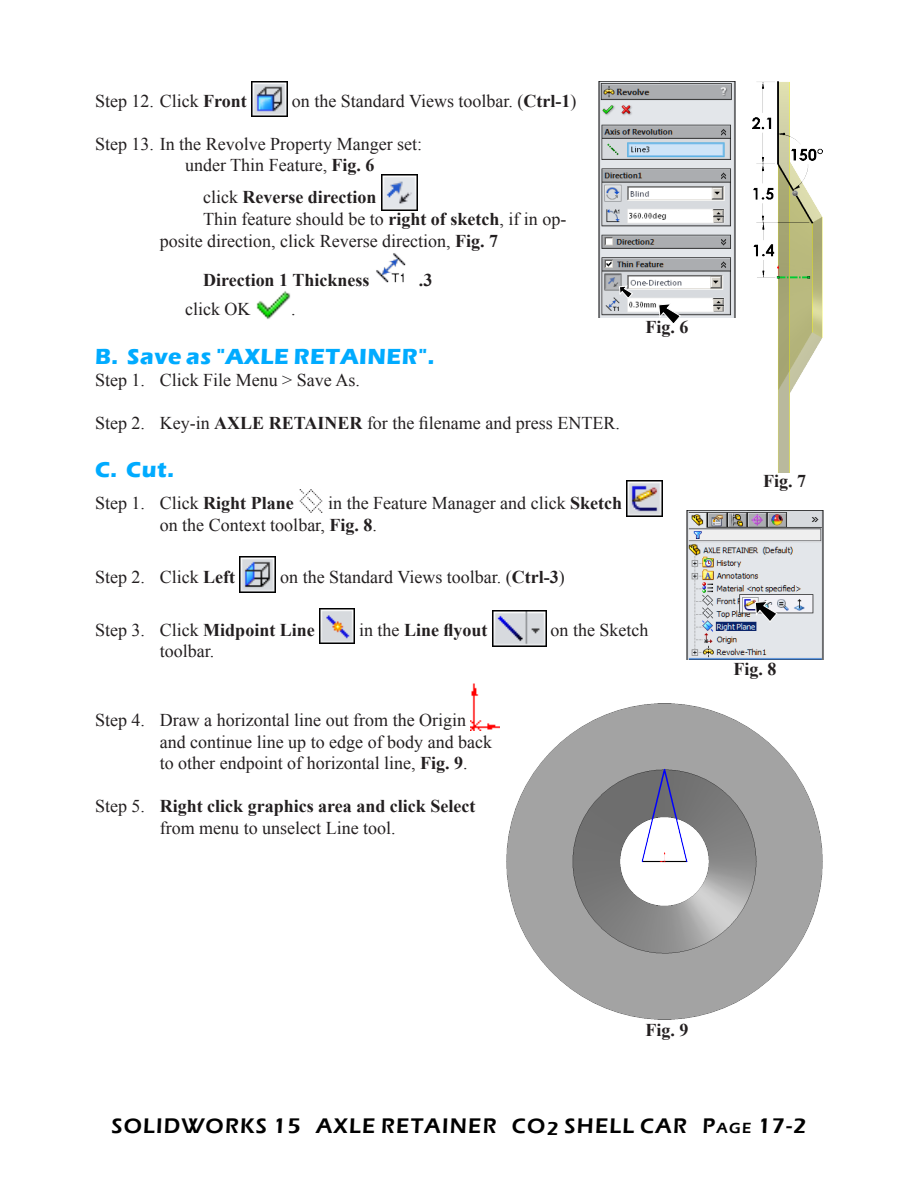
<style>
.page{position:relative;width:918px;height:1188px;background:#fff}
.page>*{position:absolute;margin:0;border:0;box-sizing:border-box;transform-origin:0 0}
.Subhead_1{font:700 22.5px "Eras ITC";letter-spacing:.025em;color:#00abff}
.t1{font:600 21.75px "Eras ITC";letter-spacing:.055em;color:#000}
.Body_text{font:18px/21.6px "Times New Roman";color:#231f20}
.Body_text-2{font:700 18px/21.6px "Times New Roman";color:#231f20}
.Fig_No{font:700 18px "Times New Roman";color:#231f20}
.s1{font-weight:700}
.s2{font-weight:400}
.s3{font-size:19.5px}
.s4{font-size:15.15px}
</style>
<div class="page">
<img style="left:251px;top:81px;width:36px;height:36px">
<img style="left:381px;top:175px;width:36px;height:36px">
<img style="left:376px;top:253px;width:30px;height:30px">
<img style="left:256px;top:291px;width:35px;height:28px">
<img style="left:299px;top:490px;width:24px;height:22px">
<img style="left:627px;top:481px;width:36px;height:36px">
<img style="left:240px;top:556px;width:36px;height:36px">
<img style="left:319px;top:608px;width:36px;height:36px">
<img style="left:492px;top:610px;width:54px;height:36px">
<img style="left:471px;top:683px;width:28px;height:48px">
<img style="left:598px;top:81px;width:137px;height:237px">
<img style="left:753px;top:81px;width:70px;height:391px">
<svg style="left:658px;top:303px;width:23px;height:20px"></svg>
<svg style="left:619px;top:286px;width:14px;height:13px"></svg>
<img style="left:687px;top:510px;width:136px;height:150px">
<svg style="left:755px;top:601px;width:23px;height:21px"></svg>
<img style="left:506px;top:703px;width:317px;height:316px">
<p class="Body_text" style="left:95px;top:89px;width:153px">Step 12. Click <span class="s1">Front</span></p>
<p class="Body_text" style="left:292px;top:89px;width:286px">on the Standard Views toolbar. (<span class="s1">Ctrl-1</span>)</p>
<p class="Body_text" style="left:185px;top:133px;width:239px;text-indent:-90px">Step 13. In the Revolve Property Manger set: under Thin Feature, <span class="s1">Fig. 6</span></p>
<p class="Body_text-2" style="left:203px;top:186px;width:175px"><span class="s2">click</span> Reverse direction</p>
<p class="Body_text" style="left:203px;top:208px;width:365px">Thin feature should be to <span class="s1">right of sketch</span>, if in op-</p>
<p class="Body_text" style="left:160px;top:230px;width:340px">posite direction, click Reverse direction, <span class="s1">Fig. 7</span></p>
<p class="Body_text-2" style="left:203px;top:269px;width:168px">Direction 1 Thickness</p>
<p class="Body_text-2" style="left:419px;top:269px;width:15px">.3</p>
<p class="Body_text" style="left:185px;top:298px;width:67px">click OK</p>
<p class="Body_text" style="left:291px;top:298px;width:6px">.</p>
<p class="Subhead_1" style="left:95px;top:343px;width:341px">B. Save as "AXLE RETAINER".</p>
<p class="Body_text" style="left:95px;top:368px;width:266px">Step 1. Click File Menu &gt; Save As.</p>
<p class="Body_text" style="left:95px;top:412px;width:526px">Step 2. Key-in <span class="s1">AXLE RETAINER</span> for the filename and press ENTER.</p>
<p class="Subhead_1" style="left:95px;top:457px;width:81px">C. Cut.</p>
<p class="Body_text" style="left:95px;top:492px;width:200px">Step 1. Click <span class="s1">Right Plane</span></p>
<p class="Fig_No" style="left:645px;top:315px;width:45px">Fig. 6</p>
<p class="Body_text" style="left:160px;top:492px;width:464px;text-indent:168px">in the Feature Manager and click <span class="s1">Sketch </span>on the Context toolbar, <span class="s1">Fig. 8</span>.</p>
<p class="Body_text" style="left:95px;top:566px;width:142px">Step 2. Click <span class="s1">Left</span></p>
<p class="Body_text" style="left:280px;top:566px;width:286px">on the Standard Views toolbar. (<span class="s1">Ctrl-3</span>)</p>
<p class="Body_text-2" style="left:95px;top:619px;width:221px"><span class="s2">Step 3. Click</span> Midpoint Line</p>
<p class="Body_text-2" style="left:359px;top:619px;width:130px"><span class="s2">in the</span> Line flyout</p>
<p class="Body_text" style="left:551px;top:619px;width:99px">on the Sketch</p>
<p class="Body_text" style="left:160px;top:640px;width:56px">toolbar.</p>
<p class="Body_text" style="left:160px;top:709px;width:334px;text-indent:-65px">Step 4. Draw a horizontal line out from the Origin and continue line up to edge of body and back to other endpoint of horizontal line, <span class="s1">Fig. 9</span>.</p>
<p class="Body_text-2" style="left:160px;top:795px;width:317px;text-indent:-65px"><span class="s2">Step 5.</span> Right click graphics area and click Select <span class="s2">from menu to unselect Line tool.</span></p>
<p class="Fig_No" style="left:763px;top:469px;width:45px">Fig. 7</p>
<p class="Fig_No" style="left:734px;top:656px;width:45px">Fig. 8</p>
<p class="Fig_No" style="left:645px;top:1017px;width:45px">Fig. 9</p>
<p class="t1" style="left:112px;top:1114px;width:696px">SOLIDWORKS 15 AXLE RETAINER CO<span class="s3">2</span> SHELL CAR P<span class="s4">age</span> 17-2</p>
</div>
